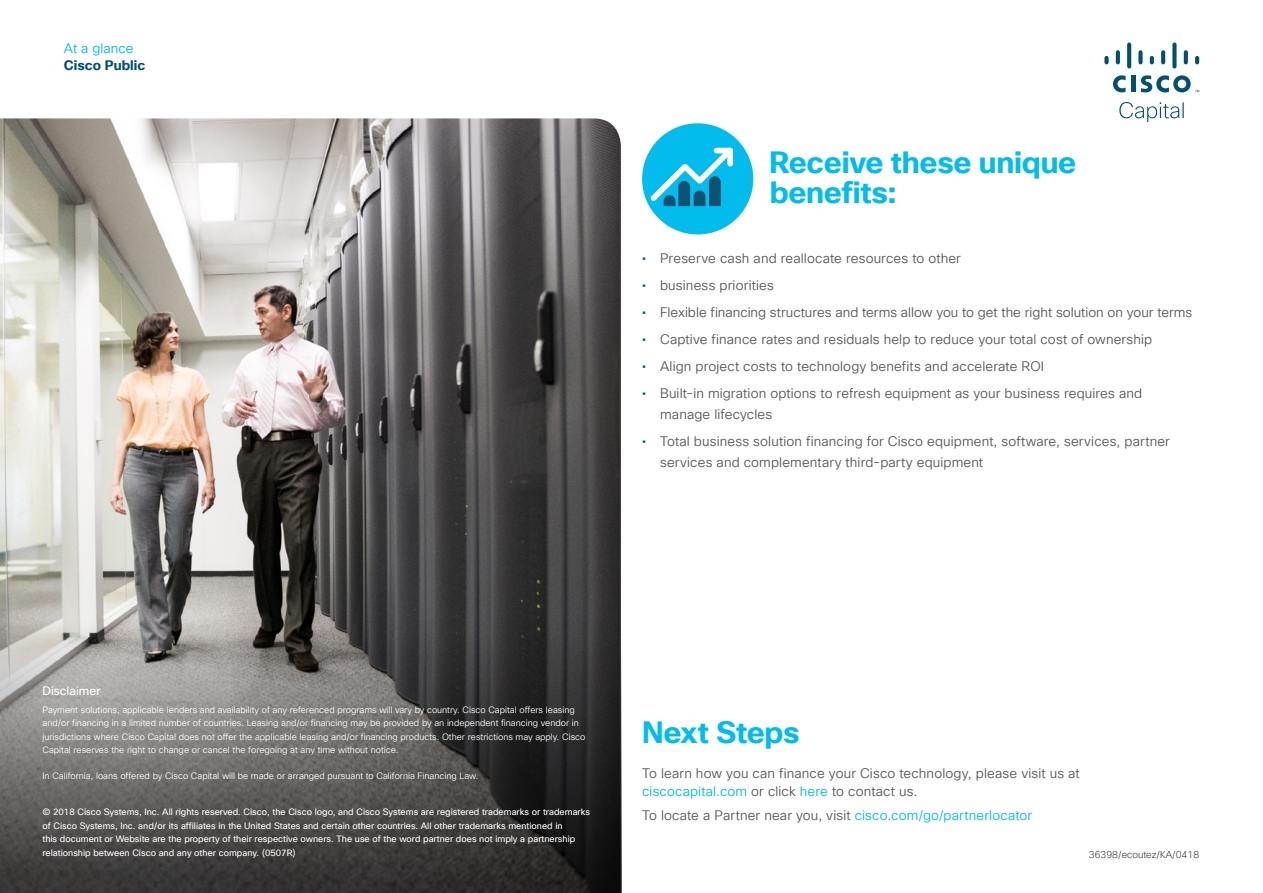
<style>
.page{position:relative;width:1263px;height:893px;background:#fff}
.page>*{position:absolute;margin:0;border:0;box-sizing:border-box;transform-origin:0 0}
.Bullet_White{font:700 30px/30px "Cisco Sans TT";letter-spacing:-.01em;color:#01bcec}
.Table_Bullet{font:13.5px/21px "Cisco Sans TT Light";letter-spacing:.01em;color:#57585a}
.t1{font:700 13.5px "Cisco Sans TT";color:#015072}
.t2{font:13.5px "Cisco Sans TT Light";color:#01bcec}
.t3{font:12px "Cisco Sans TT";color:#fff}
.t4{font:200 9.75px "Cisco Sans TT";color:#231f20}
.t5{font:9px/13.5px "Cisco Sans TT Light";color:#fff}
.t6{font:9px/13.5px "Cisco Sans TT";color:#fff}
.s1{font-family:"Cisco Sans TT";color:#015072}
.s2{color:#01bcec}
</style>
<div class="page">
<svg style="left:1119px;top:102px;width:65px;height:20px"></svg>
<hr style="left:1131px;top:76px;width:4px;height:16px;background:#015072">
<svg style="left:1113px;top:75px;width:12px;height:17px"></svg>
<svg style="left:1104px;top:56px;width:4px;height:8px"></svg>
<hr style="left:1116px;top:50px;width:4px;height:14px;background:#015072;border-radius:2px">
<svg style="left:1127px;top:43px;width:4px;height:25px"></svg>
<svg style="left:1138px;top:50px;width:4px;height:14px"></svg>
<svg style="left:1150px;top:56px;width:4px;height:8px"></svg>
<svg style="left:1161px;top:50px;width:4px;height:14px"></svg>
<svg style="left:1172px;top:43px;width:4px;height:25px"></svg>
<svg style="left:1184px;top:50px;width:4px;height:14px"></svg>
<svg style="left:1195px;top:56px;width:4px;height:8px"></svg>
<svg style="left:1141px;top:75px;width:58px;height:17px"></svg>
<img style="left:0;top:118px;width:621px;height:502px">
<div style="left:642px;top:123px;width:111px;height:111px;background:#01bcec;border-radius:50%"></div>
<svg style="left:645px;top:143px;width:88px;height:63px"></svg>
<svg style="left:0;top:620px;width:621px;height:273px;background:#595756"></svg>
<p class="t2" style="left:64px;top:40px;width:71px">At a glance</p>
<p class="t1" style="left:64px;top:56px;width:83px">Cisco Public</p>
<p class="Bullet_White" style="left:770px;top:149px;width:308px">Receive these unique benefits:</p>
<p class="Table_Bullet" style="left:642px;top:248px;width:320px"><span class="s1">•</span> Preserve cash and reallocate resources to other</p>
<p class="Table_Bullet" style="left:642px;top:275px;width:133px"><span class="s1">•</span> business priorities</p>
<p class="Table_Bullet" style="left:642px;top:302px;width:552px"><span class="s1">•</span> Flexible financing structures and terms allow you to get the right solution on your terms</p>
<p class="Table_Bullet" style="left:642px;top:329px;width:512px"><span class="s1">•</span> Captive finance rates and residuals help to reduce your total cost of ownership</p>
<p class="Table_Bullet" style="left:642px;top:356px;width:403px"><span class="s1">•</span> Align project costs to technology benefits and accelerate ROI</p>
<p class="Table_Bullet" style="left:660px;top:383px;width:484px;text-indent:-18px"><span class="s1">•</span> Built-in migration options to refresh equipment as your business requires and manage lifecycles</p>
<p class="Table_Bullet" style="left:660px;top:431px;width:511px;text-indent:-18px"><span class="s1">•</span> Total business solution financing for Cisco equipment, software, services, partner services and complementary third-party equipment</p>
<p class="t3" style="left:43px;top:683px;width:60px">Disclaimer</p>
<p class="t5" style="left:43px;top:703px;width:544px">Payment solutions, applicable lenders and availability of any referenced programs will vary by country. Cisco Capital offers leasing and/or financing in a limited number of countries. Leasing and/or financing may be provided by an independent financing vendor in jurisdictions where Cisco Capital does not offer the applicable leasing and/or financing products. Other restrictions may apply. Cisco Capital reserves the right to change or cancel the foregoing at any time without notice.</p>
<p class="t5" style="left:43px;top:769px;width:438px">In California, loans offered by Cisco Capital will be made or arranged pursuant to California Financing Law.</p>
<p class="t6" style="left:43px;top:805px;width:549px">© 2018 Cisco Systems, Inc. All rights reserved. Cisco, the Cisco logo, and Cisco Systems are registered trademarks or trademarks of Cisco Systems, Inc. and/or its affiliates in the United States and certain other countries. All other trademarks mentioned in<br>this document or Website are the property of their respective owners. The use of the word partner does not imply a partnership relationship between Cisco and any other company. (0507R)</p>
<p class="Bullet_White" style="left:642px;top:719px;width:159px">Next Steps</p>
<p class="Table_Bullet" style="left:642px;top:765px;width:439px;line-height:18px">To learn how you can finance your Cisco technology, please visit us at <span class="s2">ciscocapital.com</span> or click <span class="s2">here</span> to contact us.</p>
<p class="Table_Bullet" style="left:642px;top:806px;width:392px">To locate a Partner near you, visit <span class="s2">cisco.com/go/partnerlocator</span></p>
<p class="t4" style="left:1089px;top:848px;width:112px">36398/ecoutez/KA/0418</p>
</div>
